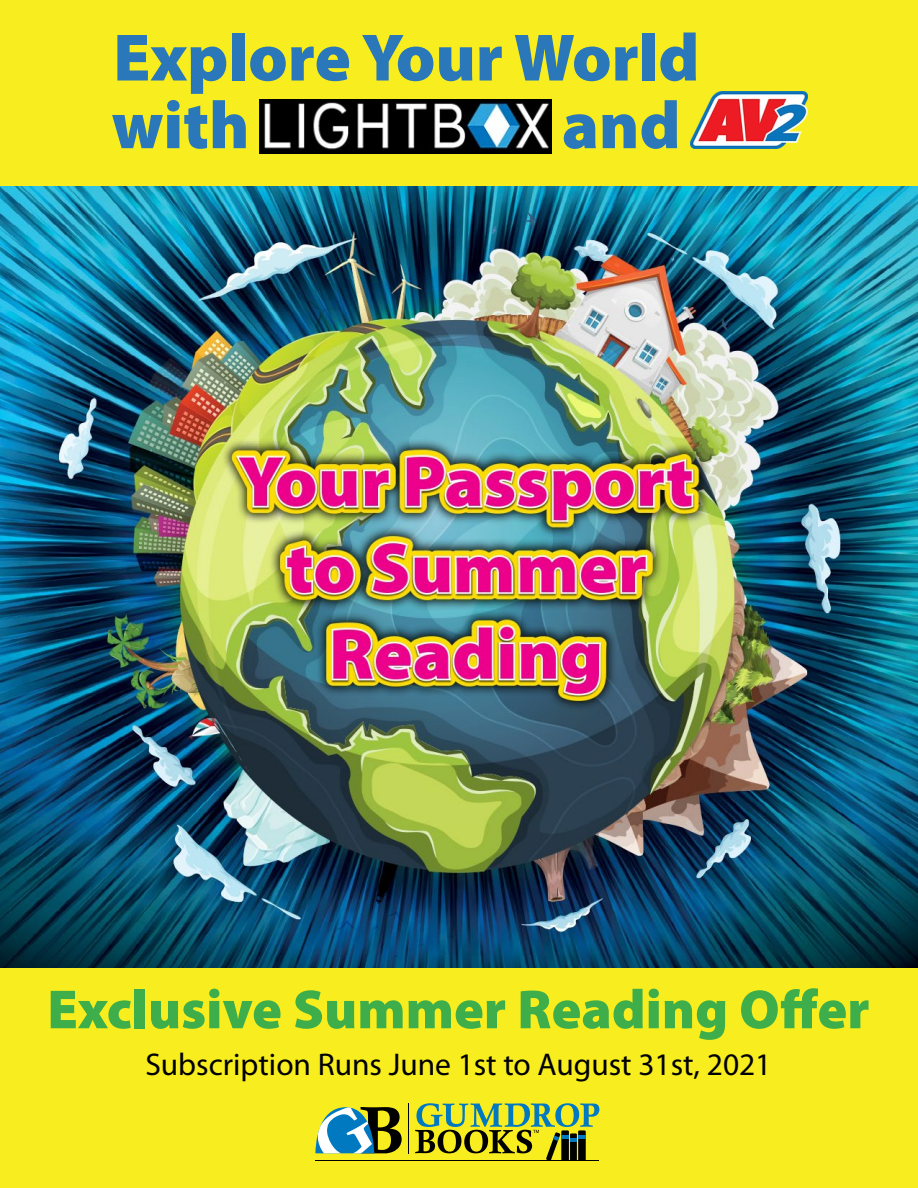
<style>
.page{position:relative;width:918px;height:1188px;background:#fff}
.page>*{position:absolute;margin:0;border:0;box-sizing:border-box;transform-origin:0 0}
.t1{font:900 67.5px "Myriad Pro";color:#2a77b9}
.t2{font:900 55.5px "Myriad Pro";color:#3dae4a}
.t3{font:31.5px "Myriad Pro";color:#000}
</style>
<div class="page">
<img style="left:0;top:186px;width:918px;height:782px">
<div style="left:0;top:0;width:918px;height:186px;background:#f8ed1f"></div>
<div style="left:0;top:968px;width:918px;height:220px;background:#f8ed1f"></div>
<hr style="left:408px;top:1103px;width:1px;height:50px;background:#000">
<hr style="left:315px;top:1160px;width:284px;height:1px;background:#000">
<svg style="left:315px;top:1107px;width:87px;height:46px"></svg>
<svg style="left:415px;top:1103px;width:184px;height:57px"></svg>
<img style="left:259px;top:100px;width:292px;height:54px">
<img style="left:690px;top:91px;width:117px;height:58px">
<p class="t1" style="left:113px;top:19px;width:588px">Explore Your World</p>
<p class="t1" style="left:112px;top:87px;width:139px">with</p>
<p class="t1" style="left:562px;top:87px;width:120px">and</p>
<p class="t2" style="left:47px;top:978px;width:824px">Exclusive Summer Reading Offer</p>
<p class="t3" style="left:145px;top:1047px;width:628px">Subscription Runs June 1st to August 31st, 2021</p>
</div>
